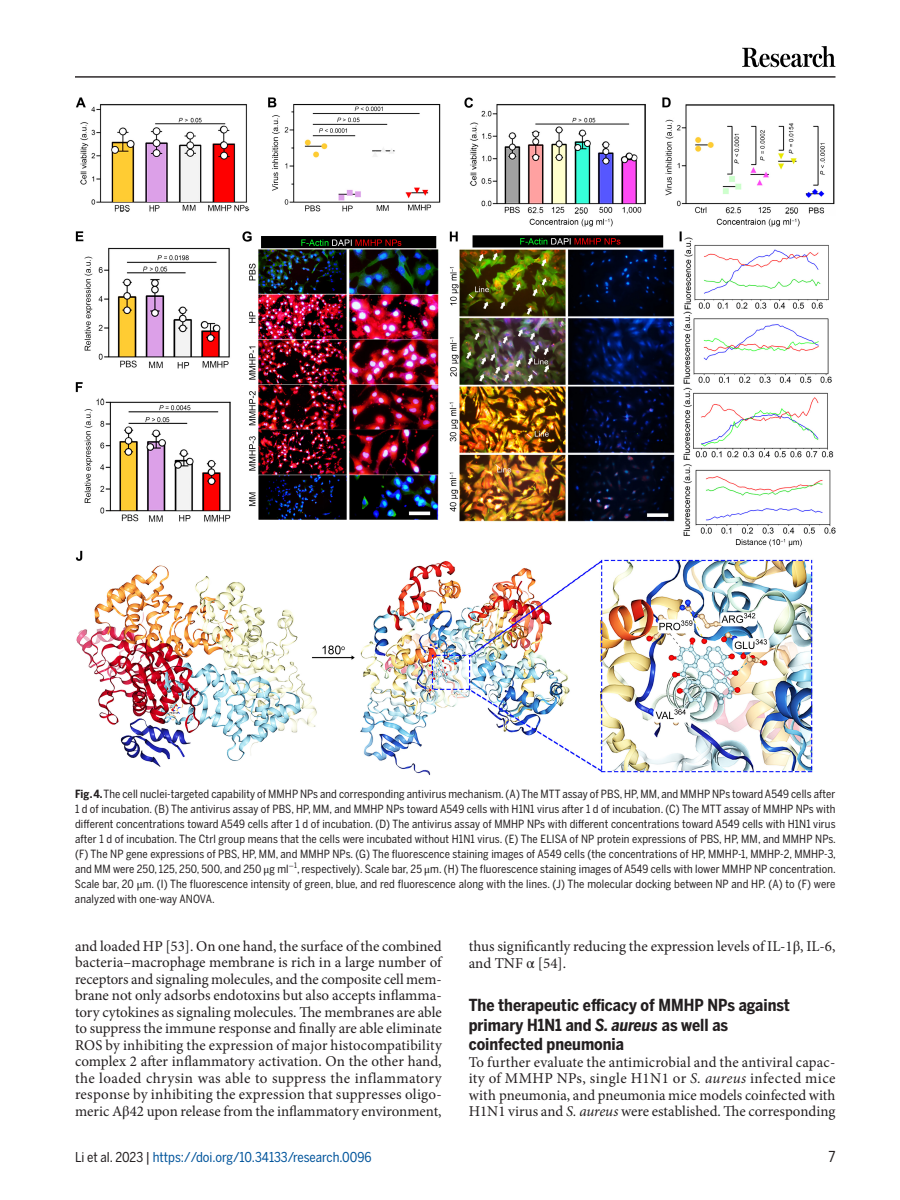
<style>
.page{position:relative;width:900px;height:1200px;background:#fff}
.page>*{position:absolute;margin:0;border:0;box-sizing:border-box;transform-origin:0 0}
.t1{font:700 16.5px/19.5px "Benton Sans Cond";color:#231f20}
.t2{font:15px/16.5px "Minion Pro";color:#231f20;text-align:justify}
.t3{font:15px "Benton Sans Cond";color:#231f20}
.t4{font:13.5px "Benton Sans Cond";color:#00549b}
.t5{font:11.25px/15px "Benton Sans Cond";letter-spacing:.01em;color:#231f20;text-align:justify}
.t6{font:7.5px "STIX";color:#231f20}
.s1{font-weight:700}
.s2{font-family:"STIX"}
.s3{font-family:"Benton Sans Cond"}
.s4{font-family:"Benton Sans Condensed";font-style:italic}
.s5{font-style:italic}
.s6{color:#231f20}
</style>
<div class="page">
<hr style="left:75px;top:76px;width:761px;height:2px;background:#231f20">
<svg style="left:742px;top:46px;width:93px;height:21px"></svg>
<img style="left:75px;top:97px;width:760px;height:678px">
<p class="t5" style="left:75px;top:786px;width:762px"><span class="s1">Fig. 4.</span> The cell nuclei-targeted capability of MMHP NPs and corresponding antivirus mechanism. (A) The MTT assay of PBS, HP, MM, and MMHP NPs toward A549 cells after 1 d of incubation. (B) The antivirus assay of PBS, HP, MM, and MMHP NPs toward A549 cells with H1N1 virus after 1 d of incubation. (C) The MTT assay of MMHP NPs with different concentrations toward A549 cells after 1 d of incubation. (D) The antivirus assay of MMHP NPs with different concentrations toward A549 cells with H1N1 virus after 1 d of incubation. The Ctrl group means that the cells were incubated without H1N1 virus. (E) The ELISA of NP protein expressions of PBS, HP, MM, and MMHP NPs. (F) The NP gene expressions of PBS, HP, MM, and MMHP NPs. (G) The fluorescence staining images of A549 cells (the concentrations of HP, MMHP-1, MMHP-2, MMHP-3, and MM were 250, 125, 250, 500, and 250 <span class="s2">μ</span>g ml</p>
<p class="t6" style="left:289px;top:860px;width:10px">−<span class="s3">1</span></p>
<p class="t5" style="left:75px;top:861px;width:762px;text-indent:222px">, respectively). Scale bar, 25 <span class="s2">μ</span>m. (H) The fluorescence staining images of A549 cells with lower MMHP NP concentration.<br>Scale bar, 20 <span class="s2">μ</span>m. (I) The fluorescence intensity of green, blue, and red fluorescence along with the lines. (J) The molecular docking between NP and HP. (A) to (F) were analyzed with one-way ANOVA.</p>
<p class="t2" style="left:75px;top:938px;width:368px">and loaded HP [53]. On one hand, the surface of the combined bacteria–macrophage membrane is rich in a large number of receptors and signaling molecules, and the composite cell mem&shy;brane not only adsorbs endotoxins but also accepts inflamma&shy;tory cytokines as signaling molecules. The membranes are able to suppress the immune response and finally are able eliminate ROS by inhibiting the expression of major histocompatibility complex 2 after inflammatory activation. On the other hand, the loaded chrysin was able to suppress the inflammatory response by inhibiting the expression that suppresses oligo&shy;meric A<span class="s2">β</span>42 upon release from the inflammatory environment,</p>
<h2 class="t2" style="left:469px;top:938px;width:368px">thus significantly reducing the expression levels of IL-1<span class="s2">β</span>, IL-6, and TNF <span class="s2">α</span> [54].</h2>
<h1 class="t1" style="left:469px;top:995px;width:323px">The therapeutic efficacy of MMHP NPs against primary H1N1 and <span class="s4">S. aureus</span> as well as coinfected pneumonia</h1>
<p class="t2" style="left:469px;top:1054px;width:368px">To further evaluate the antimicrobial and the antiviral capac&shy;ity of MMHP NPs, single H1N1 or <span class="s5">S. aureus</span> infected mice with pneumonia, and pneumonia mice models coinfected with H1N1 virus and <span class="s5">S. aureus</span> were established. The corresponding</p>
<p class="t4" style="left:75px;top:1149px;width:298px"><span class="s6">Li et al. 2023 |</span> https://doi.org/10.34133/research.0096</p>
<h2 class="t3" style="left:828px;top:1147px;width:9px">7</h2>
</div>
